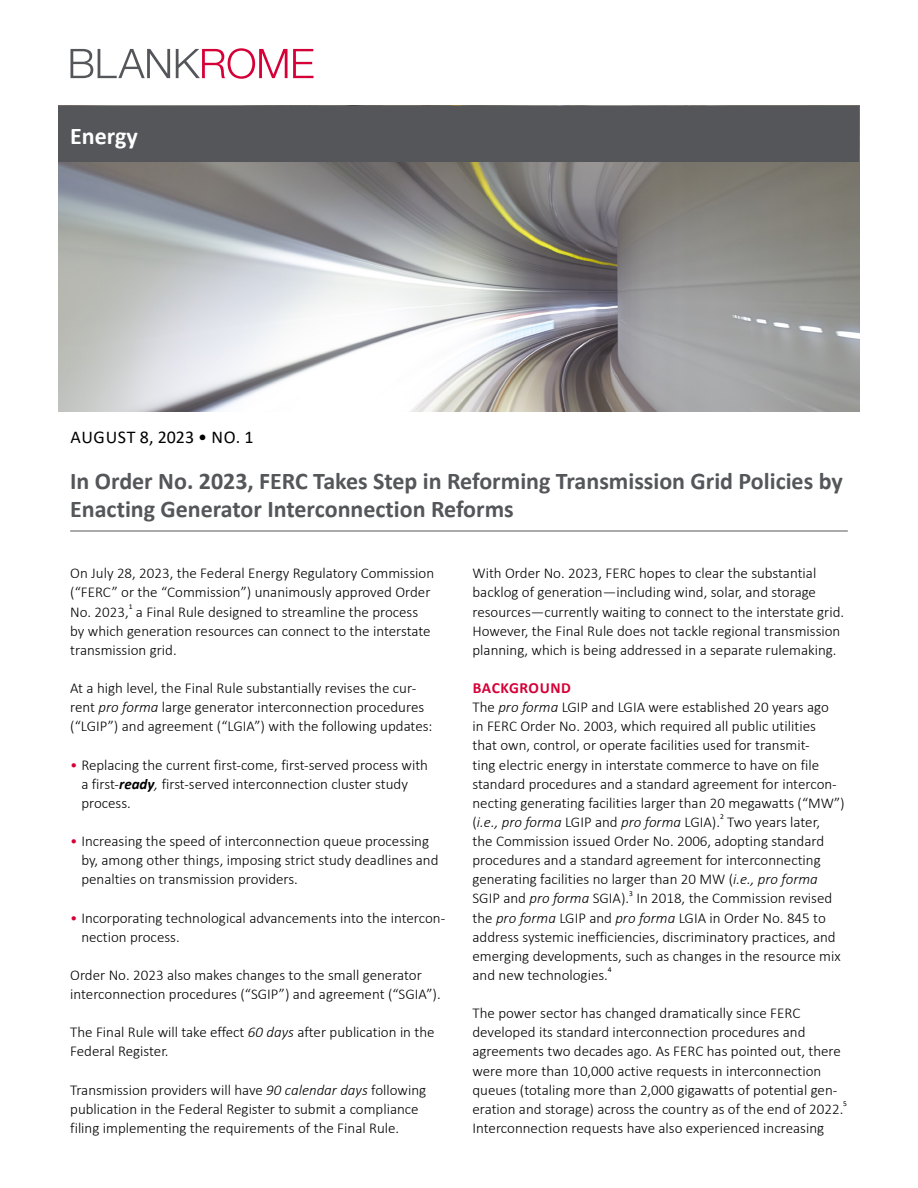
<style>
.page{position:relative;width:918px;height:1188px;background:#fff}
.page>*{position:absolute;margin:0;border:0;box-sizing:border-box;transform-origin:0 0}
._2_Title_Alert{font:700 24px/27.8px "Calibri";color:#54565a}
._5_masthead_PracticeArea{font:700 24px "Calibri";color:#fff}
.t1{font:18px "Calibri";letter-spacing:.035em;color:#000}
._3_subtitles_red{font:700 15.45px "Calibri";letter-spacing:.04em;color:#d50037}
._1_Body_Copy{font:300 15px/19.2px "Calibri";color:#000}
._1_Body_Copy-2{font:7.5px "Calibri";color:#000}
.s1{font-style:italic}
.s2{color:#d50037}
.s3{font-weight:700;font-style:italic}
</style>
<div class="page">
<hr style="left:70px;top:531px;width:778px;height:1px;background:#54565a">
<img style="left:59px;top:106px;width:801px;height:306px">
<div style="left:58px;top:107px;width:802px;height:55px;background:#54565a"></div>
<svg style="left:70px;top:49px;width:100px;height:29px"></svg>
<svg style="left:176px;top:48px;width:138px;height:31px"></svg>
<p class="_5_masthead_PracticeArea" style="left:70px;top:119px;width:69px">Energy</p>
<p class="t1" style="left:71px;top:425px;width:185px">AUGUST 8, 2023 • NO. 1</p>
<p class="_2_Title_Alert" style="left:70px;top:467px;width:774px">In Order No. 2023, FERC Takes Step in Reforming Transmission Grid Policies by<br>Enacting Generator Interconnection Reforms</p>
<p class="_1_Body_Copy" style="left:70px;top:564px;width:365px">On July 28, 2023, the Federal Energy Regulatory Commission (“FERC” or the “Commission”) unanimously approved Order<br>No. 2023,</p>
<p class="_1_Body_Copy-2" style="left:129px;top:601px;width:5px">1</p>
<p class="_1_Body_Copy" style="left:70px;top:602px;width:362px;text-indent:66px">a Final Rule designed to streamline the process by which generation resources can connect to the interstate transmission grid.</p>
<p class="_1_Body_Copy" style="left:70px;top:678px;width:364px">At a high level, the Final Rule substantially revises the cur&shy;rent <span class="s1">pro forma</span> large generator interconnection procedures (“LGIP”) and agreement (“LGIA”) with the following updates:</p>
<p class="_1_Body_Copy" style="left:81px;top:755px;width:348px;text-indent:-11px"><span class="s2">•</span> Replacing the current first-come, first-served process with a first-<span class="s3">ready</span><span class="s1">,</span> first-served interconnection cluster study process.</p>
<p class="_1_Body_Copy" style="left:81px;top:831px;width:359px;text-indent:-11px"><span class="s2">•</span> Increasing the speed of interconnection queue processing by, among other things, imposing strict study deadlines and penalties on transmission providers.</p>
<p class="_1_Body_Copy" style="left:81px;top:908px;width:365px;text-indent:-11px"><span class="s2">•</span> Incorporating technological advancements into the intercon&shy;nection process.</p>
<p class="_1_Body_Copy" style="left:70px;top:965px;width:372px">Order No. 2023 also makes changes to the small generator interconnection procedures (“SGIP”) and agreement (“SGIA”).</p>
<p class="_1_Body_Copy" style="left:70px;top:1023px;width:366px">The Final Rule will take effect <span class="s1">60 days</span> after publication in the<br>Federal Register.</p>
<p class="_1_Body_Copy" style="left:70px;top:1080px;width:357px">Transmission providers will have <span class="s1">90 calendar days</span> following publication in the Federal Register to submit a compliance filing implementing the requirements of the Final Rule.</p>
<p class="_1_Body_Copy" style="left:472px;top:564px;width:373px">With Order No. 2023, FERC hopes to clear the substantial backlog of generation—including wind, solar, and storage resources—currently waiting to connect to the interstate grid.<br>However, the Final Rule does not tackle regional transmission planning, which is being addressed in a separate rulemaking.</p>
<p class="_3_subtitles_red" style="left:473px;top:677px;width:100px">BACKGROUND</p>
<p class="_1_Body_Copy" style="left:472px;top:697px;width:374px">The <span class="s1">pro forma</span> LGIP and LGIA were established 20 years ago<br>in FERC Order No. 2003, which required all public utilities<br>that own, control, or operate facilities used for transmit-<br>ting electric energy in interstate commerce to have on file standard procedures and a standard agreement for intercon&shy;necting generating facilities larger than 20 megawatts (“MW”) (<span class="s1">i.e., pro forma</span> LGIP and <span class="s1">pro forma</span> LGIA).</p>
<p class="_1_Body_Copy-2" style="left:720px;top:812px;width:5px">2</p>
<p class="_1_Body_Copy" style="left:472px;top:812px;width:353px;text-indent:255px">Two years later, the Commission issued Order No. 2006, adopting standard procedures and a standard agreement for interconnecting generating facilities no larger than 20 MW (<span class="s1">i.e., pro forma </span>SGIP and <span class="s1">pro forma</span> SGIA).</p>
<p class="_1_Body_Copy-2" style="left:629px;top:888px;width:5px">3</p>
<p class="_1_Body_Copy" style="left:472px;top:889px;width:370px;text-indent:164px">In 2018, the Commission revised the <span class="s1">pro forma</span> LGIP and <span class="s1">pro forma</span> LGIA in Order No. 845 to address systemic inefficiencies, discriminatory practices, and emerging developments, such as changes in the resource mix and new technologies.</p>
<p class="_1_Body_Copy-2" style="left:608px;top:965px;width:5px">4</p>
<p class="_1_Body_Copy" style="left:472px;top:1003px;width:372px">The power sector has changed dramatically since FERC developed its standard interconnection procedures and agreements two decades ago. As FERC has pointed out, there were more than 10,000 active requests in interconnection queues (totaling more than 2,000 gigawatts of potential gen&shy;eration and storage) across the country as of the end of 2022.</p>
<p class="_1_Body_Copy-2" style="left:843px;top:1099px;width:5px">5</p>
<p class="_1_Body_Copy" style="left:472px;top:1118px;width:353px">Interconnection requests have also experienced increasing</p>
</div>
